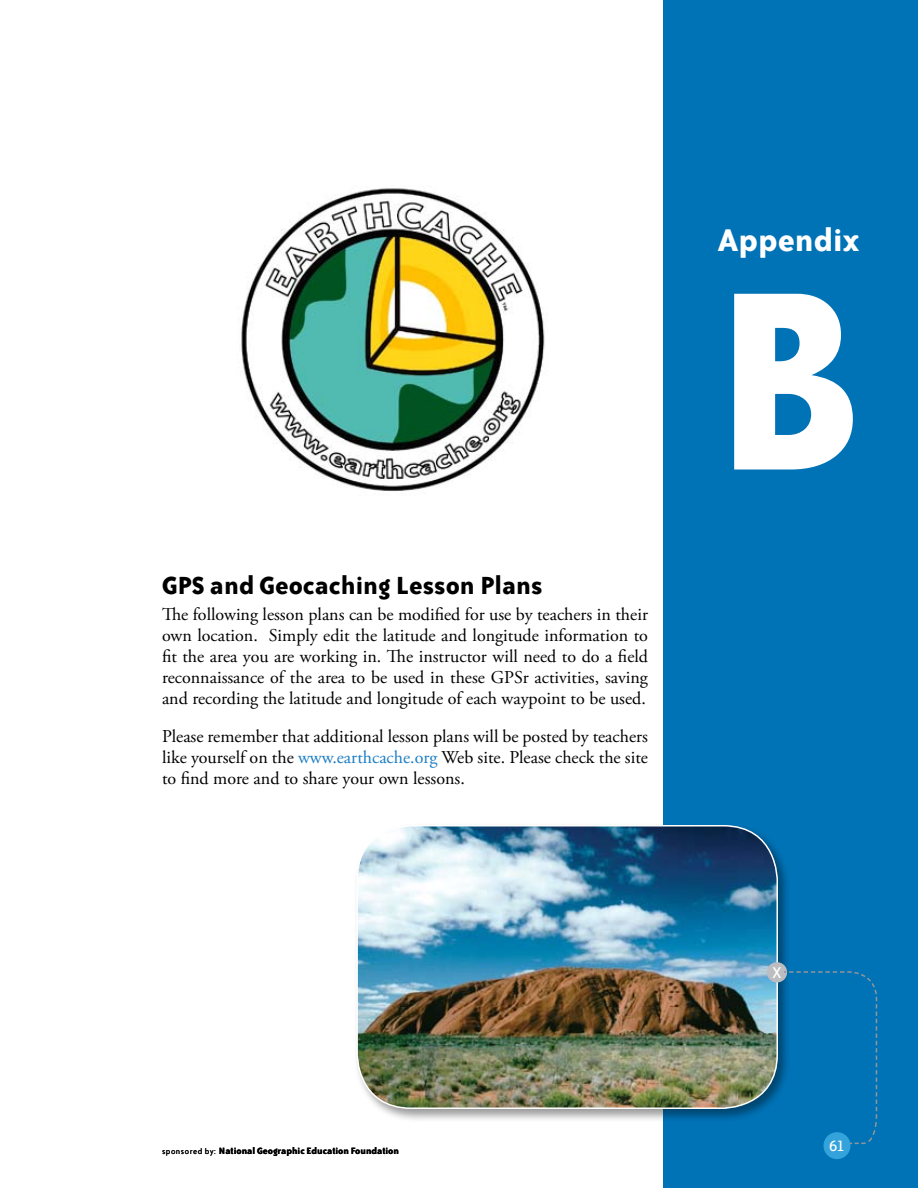
<style>
.page{position:relative;width:918px;height:1188px;background:#fff}
.page>*{position:absolute;margin:0;border:0;box-sizing:border-box;transform-origin:0 0}
.t1{font:800 condensed 258px "Abadi";color:#fff}
.t2{font:700 36px "Bailey Sans ITC";color:#fff}
.t3{font:700 28.5px "Bailey Sans ITC";color:#000}
.t4{font:18px/21px "Adobe Garamond Pro";color:#000;text-align:justify}
.t5{font:18px "Bailey Sans ITC";color:#fff}
.t6{font:700 10.5px "Bailey Sans ITC";color:#000}
.s1{color:#1b7dc4}
.s2{font-weight:400;font-size:9px}
</style>
<div class="page">
<div style="left:663px;top:0;width:255px;height:1188px;background:#0073b7"></div>
<div style="left:824px;top:1132px;width:26px;height:27px;background:#34a3dc;border-radius:50%"></div>
<img style="left:241px;top:188px;width:304px;height:303px">
<div style="left:354px;top:822px;width:444px;height:307px;background:#000;opacity:.4"></div>
<img style="left:357px;top:826px;width:420px;height:282px">
<div style="left:356px;top:825px;width:422px;height:284px;border:2px solid #fff;border-radius:54px"></div>
<div style="left:767px;top:962px;width:20px;height:21px;background:#bcbdc0;border-radius:50%"></div>
<svg style="left:783px;top:970px;width:95px;height:175px"></svg>
<p class="t3" style="left:162px;top:570px;width:382px">GPS and Geocaching Lesson Plans</p>
<p class="t4" style="left:162px;top:605px;width:488px">The following lesson plans can be modified for use by teachers in their own location. Simply edit the latitude and longitude information to fit the area you are working in. The instructor will need to do a field reconnaissance of the area to be used in these GPSr activities, saving and recording the latitude and longitude of each waypoint to be used.</p>
<p class="t4" style="left:162px;top:726px;width:488px">Please remember that additional lesson plans will be posted by teachers like yourself on the <span class="s1">www.earthcache.org</span> Web site. Please check the site to find more and to share your own lessons.</p>
<p class="t2" style="left:718px;top:221px;width:143px">Appendix</p>
<p class="t1" style="left:721px;top:234px;width:136px">B</p>
<p class="t6" style="left:162px;top:1145px;width:239px"><span class="s2">sponsored by:</span> National Geographic Education Foundation</p>
<p class="t5" style="left:772px;top:963px;width:11px">X</p>
<p class="t5" style="left:829px;top:1136px;width:17px">61</p>
</div>
